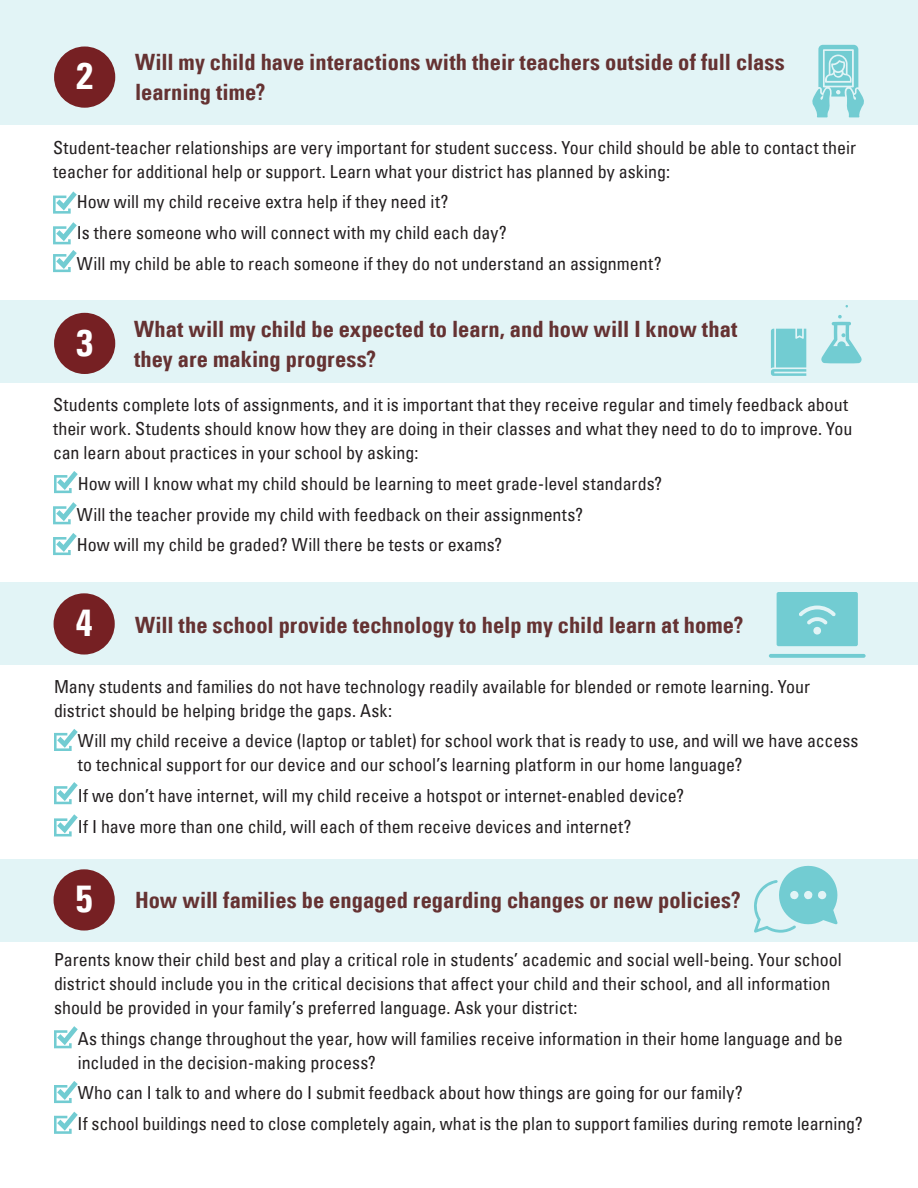
<style>
.page{position:relative;width:918px;height:1188px;background:#fff}
.page>*{position:absolute;margin:0;border:0;box-sizing:border-box;transform-origin:0 0}
.body{font:37.5px "Univers Com 67 Bold Cond";color:#fff}
.marroon_subheads{font:22.5px/30px "Univers Com 67 Bold Cond";color:#653232}
.check_marks{font:condensed 18px/24px "Univers Com 57";color:#231f20}
.body-2{font:condensed 18px/24px "Univers Com 57";color:#231f20}
</style>
<div class="page">
<div style="left:0;top:859px;width:918px;height:83px;background:#e2f4f6"></div>
<div style="left:0;top:583px;width:918px;height:82px;background:#e2f4f6"></div>
<div style="left:0;top:300px;width:918px;height:83px;background:#e2f4f6"></div>
<div style="left:0;top:0;width:918px;height:125px;background:#e2f4f6"></div>
<svg style="left:54px;top:1026px;width:24px;height:22px"></svg>
<svg style="left:54px;top:1081px;width:24px;height:22px"></svg>
<svg style="left:54px;top:1112px;width:24px;height:22px"></svg>
<svg style="left:53px;top:191px;width:24px;height:23px"></svg>
<svg style="left:53px;top:222px;width:24px;height:22px"></svg>
<svg style="left:53px;top:250px;width:24px;height:22px"></svg>
<svg style="left:53px;top:502px;width:24px;height:22px"></svg>
<svg style="left:53px;top:533px;width:24px;height:22px"></svg>
<div style="left:54px;top:313px;width:61px;height:61px;background:#762023;border-radius:50%"></div>
<div style="left:54px;top:593px;width:61px;height:62px;background:#762023;border-radius:50%"></div>
<svg style="left:54px;top:729px;width:24px;height:22px"></svg>
<svg style="left:54px;top:782px;width:24px;height:22px"></svg>
<svg style="left:54px;top:814px;width:24px;height:22px"></svg>
<div style="left:54px;top:869px;width:61px;height:62px;background:#762023;border-radius:50%"></div>
<div style="left:54px;top:46px;width:61px;height:62px;background:#762023;border-radius:50%"></div>
<svg style="left:769px;top:654px;width:97px;height:4px"></svg>
<svg style="left:777px;top:592px;width:81px;height:54px;background:#79ced4"></svg>
<svg style="left:754px;top:865px;width:84px;height:68px"></svg>
<svg style="left:771px;top:329px;width:35px;height:47px;background:#81d1d6"></svg>
<svg style="left:821px;top:315px;width:41px;height:48px"></svg>
<svg style="left:54px;top:471px;width:24px;height:22px"></svg>
<svg style="left:812px;top:45px;width:52px;height:72px"></svg>
<p class="marroon_subheads" style="left:135px;top:47px;width:651px">Will my child have interactions with their teachers outside of full class learning time?</p>
<p class="body-2" style="left:53px;top:135px;width:805px">Student-teacher relationships are very important for student success. Your child should be able to contact their teacher for additional help or support. Learn what your district has planned by asking:</p>
<p class="check_marks" style="left:77px;top:190px;width:373px">How will my child receive extra help if they need it?</p>
<p class="check_marks" style="left:77px;top:221px;width:432px">Is there someone who will connect with my child each day?</p>
<p class="check_marks" style="left:77px;top:251px;width:586px">Will my child be able to reach someone if they do not understand an assignment?</p>
<p class="body" style="left:76px;top:53px;width:18px">2</p>
<p class="marroon_subheads" style="left:134px;top:314px;width:605px">What will my child be expected to learn, and how will I know that they are making progress?</p>
<p class="body-2" style="left:53px;top:392px;width:801px">Students complete lots of assignments, and it is important that they receive regular and timely feedback about their work. Students should know how they are doing in their classes and what they need to do to improve. You can learn about practices in your school by asking:</p>
<p class="check_marks" style="left:78px;top:471px;width:586px">How will I know what my child should be learning to meet grade-level standards?</p>
<p class="check_marks" style="left:77px;top:502px;width:508px">Will the teacher provide my child with feedback on their assignments?</p>
<p class="check_marks" style="left:77px;top:533px;width:427px">How will my child be graded? Will there be tests or exams?</p>
<p class="body" style="left:76px;top:319px;width:18px">3</p>
<p class="body" style="left:76px;top:600px;width:18px">4</p>
<p class="marroon_subheads" style="left:135px;top:609px;width:610px">Will the school provide technology to help my child learn at home?</p>
<p class="body-2" style="left:54px;top:674px;width:758px">Many students and families do not have technology readily available for blended or remote learning. Your district should be helping bridge the gaps. Ask:</p>
<p class="check_marks" style="left:78px;top:729px;width:782px">Will my child receive a device (laptop or tablet) for school work that is ready to use, and will we have access to technical support for our device and our school’s learning platform in our home language?</p>
<p class="check_marks" style="left:78px;top:783px;width:608px">If we don’t have internet, will my child receive a hotspot or internet-enabled device?</p>
<p class="check_marks" style="left:78px;top:814px;width:555px">If I have more than one child, will each of them receive devices and internet?</p>
<p class="body" style="left:76px;top:876px;width:18px">5</p>
<p class="marroon_subheads" style="left:135px;top:885px;width:607px">How will families be engaged regarding changes or new policies?</p>
<p class="body-2" style="left:54px;top:947px;width:789px">Parents know their child best and play a critical role in students’ academic and social well-being. Your school district should include you in the critical decisions that affect your child and their school, and all information should be provided in your family’s preferred language. Ask your district:</p>
<p class="check_marks" style="left:78px;top:1026px;width:767px">As things change throughout the year, how will families receive information in their home language and be included in the decision-making process?</p>
<p class="check_marks" style="left:78px;top:1081px;width:667px">Who can I talk to and where do I submit feedback about how things are going for our family?</p>
<p class="check_marks" style="left:78px;top:1111px;width:787px">If school buildings need to close completely again, what is the plan to support families during remote learning?</p>
</div>
